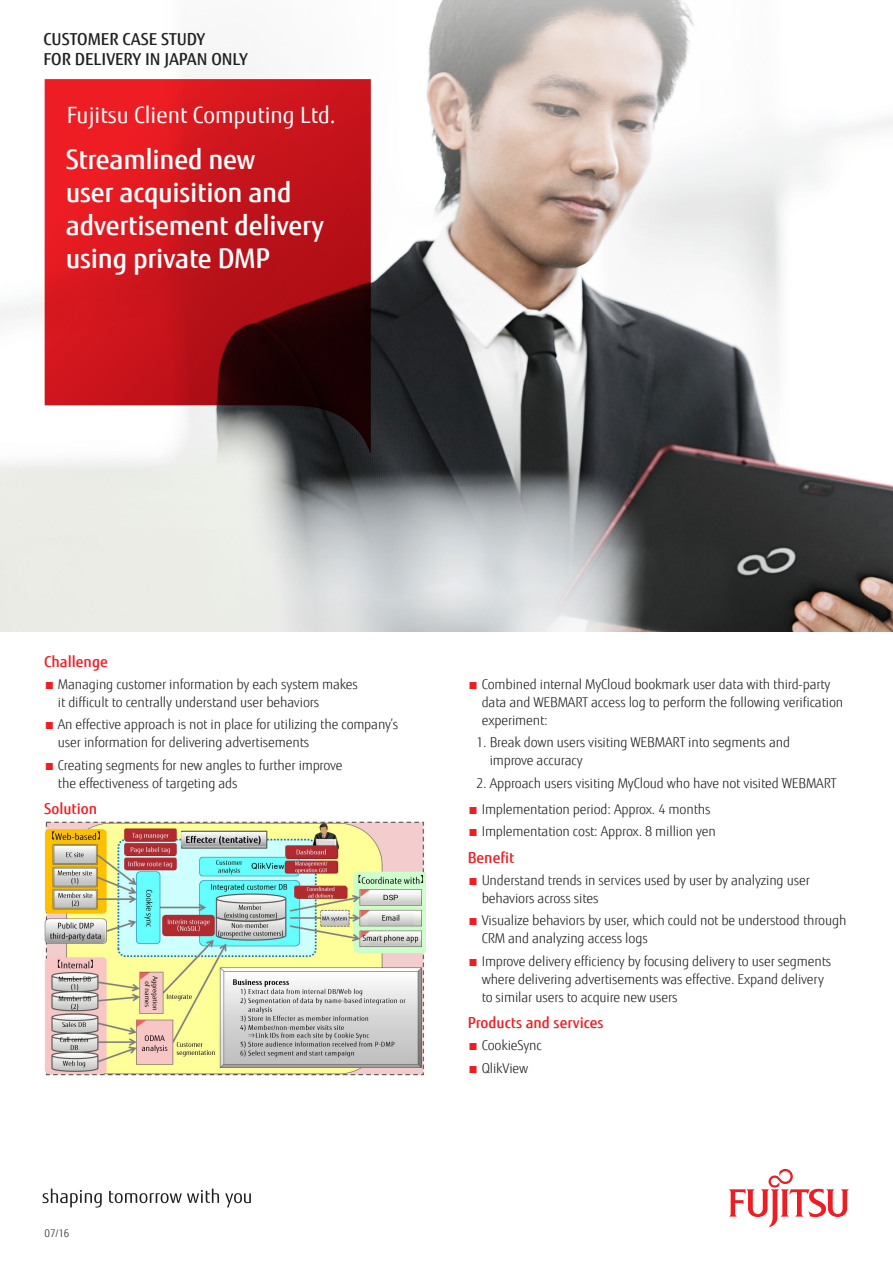
<style>
.page{position:relative;width:893px;height:1263px;background:#fff}
.page>*{position:absolute;margin:0;border:0;box-sizing:border-box;transform-origin:0 0}
.t1{font:500 27px/33px "Fujitsu Sans";letter-spacing:-.01em;color:#fff}
.Bullet{font:22.5px "Fujitsu Sans";color:#fff}
.Bullet-2{font:500 16.5px/19.5px "Fujitsu Sans";color:#231f20}
.Bullet-3{font:500 15px "Fujitsu Sans";color:#ee1d23}
.Bullet-4{font:300 13.5px/18px "Fujitsu Sans";letter-spacing:-.01em;color:#231f20}
.Bullet-5{font:300 10.5px "Fujitsu Sans";color:#231f20}
.s1{color:#ee1d23}
</style>
<div class="page">
<img style="left:0;top:266px;width:893px;height:365px">
<svg style="left:44px;top:0;width:849px;height:266px"></svg>
<svg style="left:729px;top:1169px;width:120px;height:58px"></svg>
<svg style="left:43px;top:1188px;width:59px;height:19px"></svg>
<svg style="left:109px;top:1188px;width:110px;height:15px"></svg>
<svg style="left:225px;top:1193px;width:26px;height:14px"></svg>
<svg style="left:45px;top:79px;width:326px;height:374px;background:#b4252b"></svg>
<img style="left:44px;top:821px;width:382px;height:255px">
<p class="Bullet-2" style="left:44px;top:30px;width:206px">CUSTOMER CASE STUDY<br>FOR DELIVERY IN JAPAN ONLY</p>
<p class="Bullet" style="left:67px;top:101px;width:271px">Fujitsu Client Computing Ltd.</p>
<p class="t1" style="left:66px;top:143px;width:260px">Streamlined new<br>user acquisition and advertisement delivery using private DMP</p>
<p class="Bullet-3" style="left:44px;top:652px;width:65px">Challenge</p>
<p class="Bullet-4" style="left:58px;top:675px;width:302px;text-indent:-14px"><span class="s1">■</span> Managing customer information by each system makes it difficult to centrally understand user behaviors</p>
<p class="Bullet-4" style="left:58px;top:716px;width:342px;text-indent:-14px"><span class="s1">■</span> An effective approach is not in place for utilizing the company’s user information for delivering advertisements</p>
<p class="Bullet-4" style="left:58px;top:756px;width:286px;text-indent:-14px"><span class="s1">■</span> Creating segments for new angles to further improve the effectiveness of targeting ads</p>
<p class="Bullet-3" style="left:44px;top:799px;width:55px">Solution</p>
<p class="Bullet-5" style="left:45px;top:1227px;width:26px">07/16</p>
<p class="Bullet-4" style="left:482px;top:675px;width:363px;text-indent:-14px"><span class="s1">■</span> Combined internal MyCloud bookmark user data with third-party data and WEBMART access log to perform the following verification experiment:</p>
<p class="Bullet-4" style="left:490px;top:734px;width:302px;text-indent:-14px">1. Break down users visiting WEBMART into segments and improve accuracy</p>
<p class="Bullet-4" style="left:476px;top:774px;width:362px">2. Approach users visiting MyCloud who have not visited WEBMART</p>
<p class="Bullet-4" style="left:468px;top:800px;width:244px"><span class="s1">■</span> Implementation period: Approx. 4 months</p>
<p class="Bullet-4" style="left:468px;top:823px;width:250px"><span class="s1">■</span> Implementation cost: Approx. 8 million yen</p>
<p class="Bullet-3" style="left:468px;top:848px;width:48px">Benefit</p>
<p class="Bullet-4" style="left:482px;top:871px;width:330px;text-indent:-14px"><span class="s1">■</span> Understand trends in services used by user by analyzing user behaviors across sites</p>
<p class="Bullet-4" style="left:482px;top:912px;width:366px;text-indent:-14px"><span class="s1">■</span> Visualize behaviors by user, which could not be understood through<br>CRM and analyzing access logs</p>
<p class="Bullet-4" style="left:482px;top:952px;width:351px;text-indent:-14px"><span class="s1">■</span> Improve delivery efficiency by focusing delivery to user segments where delivering advertisements was effective. Expand delivery to similar users to acquire new users</p>
<p class="Bullet-3" style="left:468px;top:1013px;width:137px">Products and services</p>
<p class="Bullet-4" style="left:468px;top:1037px;width:76px"><span class="s1">■</span> CookieSync</p>
<p class="Bullet-4" style="left:468px;top:1059px;width:62px"><span class="s1">■</span> QlikView</p>
</div>
